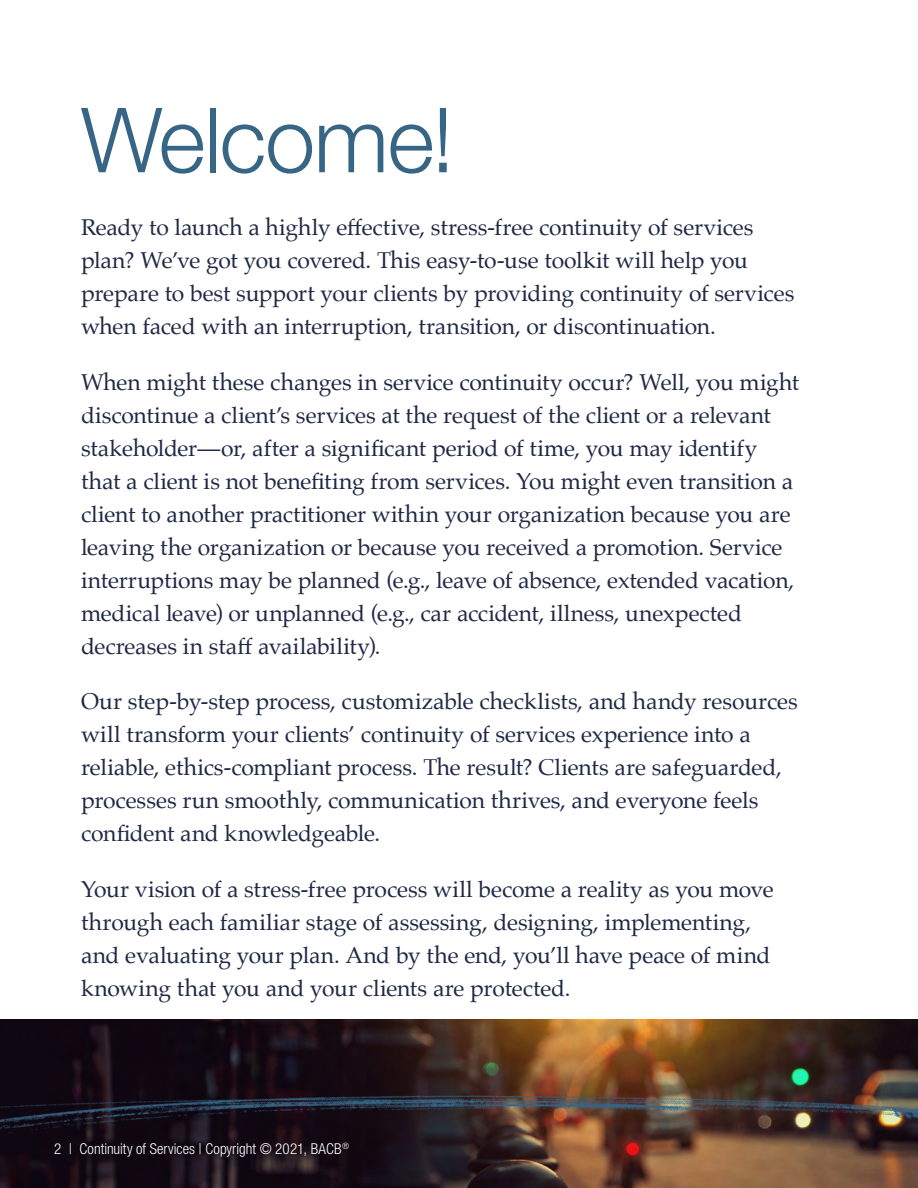
<style>
.page{position:relative;width:918px;height:1188px;background:#fff}
.page>*{position:absolute;margin:0;border:0;box-sizing:border-box;transform-origin:0 0}
.t1{font:300 90px "Helvetica Neue LT Std";letter-spacing:-.015em;color:#376585}
.Body_text{font:22.8px/33px "Palatino";letter-spacing:-.005em;color:#202945}
.t2{font:300 condensed 15px "Helvetica Neue LT Std";letter-spacing:.005em;color:#fff}
</style>
<div class="page">
<img style="left:0;top:1020px;width:918px;height:49px">
<img style="left:0;top:1069px;width:918px;height:119px">
<h1 class="t1" style="left:81px;top:85px;width:374px">Welcome!</h1>
<p class="Body_text" style="left:81px;top:211px;width:715px">Ready to launch a highly effective, stress-free continuity of services plan? We’ve got you covered. This easy-to-use toolkit will help you prepare to best support your clients by providing continuity of services when faced with an interruption, transition, or discontinuation.</p>
<p class="Body_text" style="left:81px;top:365px;width:720px">When might these changes in service continuity occur? Well, you might discontinue a client’s services at the request of the client or a relevant stakeholder—or, after a significant period of time, you may identify that a client is not benefiting from services. You might even transition a client to another practitioner within your organization because you are leaving the organization or because you received a promotion. Service interruptions may be planned (e.g., leave of absence, extended vacation, medical leave) or unplanned (e.g., car accident, illness, unexpected decreases in staff availability).</p>
<p class="Body_text" style="left:81px;top:685px;width:718px">Our step-by-step process, customizable checklists, and handy resources will transform your clients’ continuity of services experience into a reliable, ethics-compliant process. The result? Clients are safeguarded, processes run smoothly, communication thrives, and everyone feels confident and knowledgeable.</p>
<p class="Body_text" style="left:81px;top:872px;width:694px">Your vision of a stress-free process will become a reality as you move through each familiar stage of assessing, designing, implementing, and evaluating your plan. And by the end, you’ll have peace of mind knowing that you and your clients are protected.</p>
<p class="t2" style="left:54px;top:1140px;width:297px">2 | Continuity of Services | Copyright © 2021, BACB<sup>®</sup></p>
</div>
